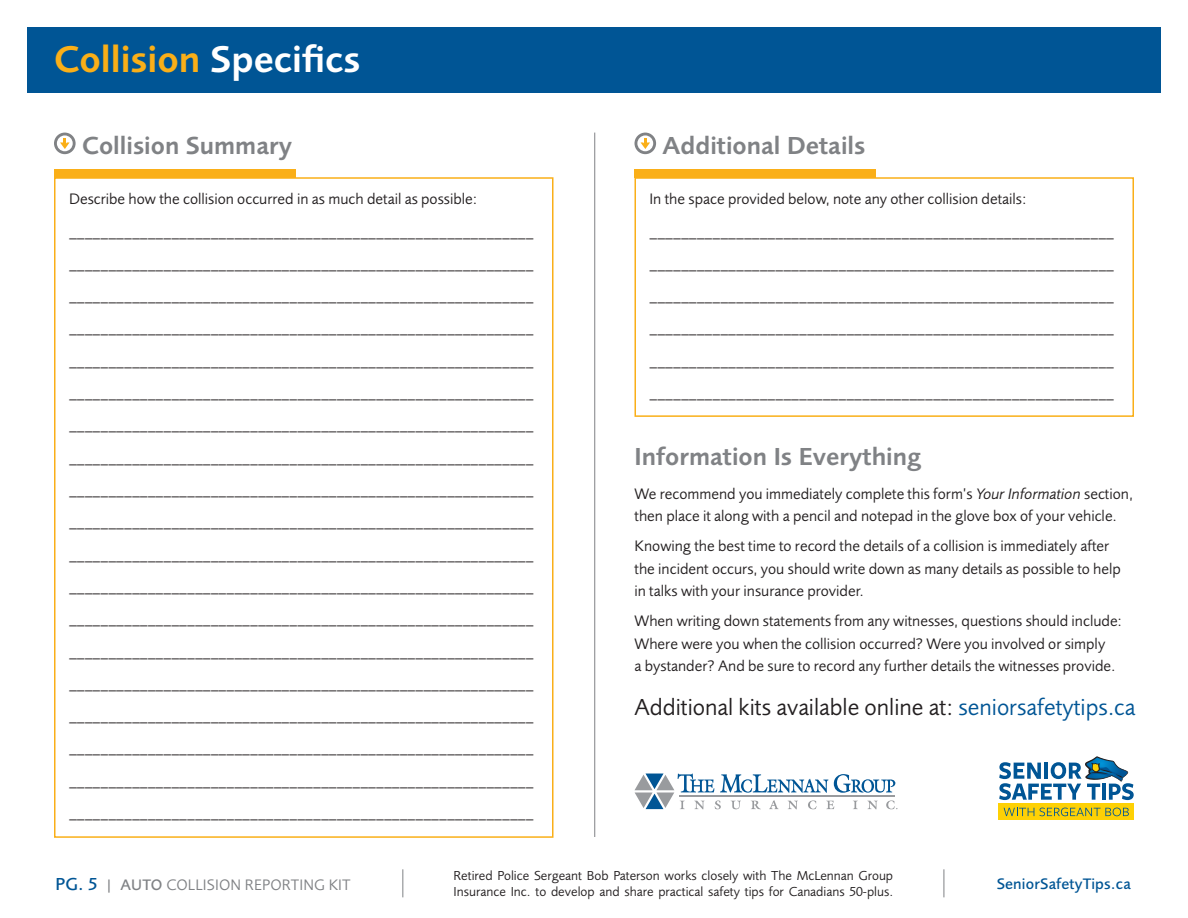
<style>
.page{position:relative;width:1188px;height:918px;background:#fff}
.page>*{position:absolute;margin:0;border:0;box-sizing:border-box;transform-origin:0 0}
.Foundry_Sans_Body_Su{font:600 38.4px "Foundry Sans";color:#faaf18}
.Foundry_Sans_Body_Su-2{font:600 25.5px "Foundry Sans";color:#808285}
.t1{font:24px "Foundry Sans";color:#231f20}
.Checkmark_Bullet_Lis{font:15.75px "Foundry Sans";color:#231f20}
.Body_Copy{font:15.75px/22.5px "Foundry Sans";color:#231f20}
.Checkmark_Bullet_Lis-2{font:15.75px "Foundry Sans";letter-spacing:.01em;color:#808285}
.Checkmark_Bullet_Lis-3{font:500 15.75px "Foundry Sans";letter-spacing:.01em;color:#005595}
.Checkmark_Bullet_Lis-4{font:13.5px/16.5px "Foundry Sans";color:#231f20}
.s1{color:#fff}
.s2{font-style:italic}
.s3{color:#005595}
.s4{font-weight:500;font-size:18px;color:#005595}
.s5{font-weight:500}
</style>
<div class="page">
<div style="left:27px;top:27px;width:1134px;height:65px;background:#005595"></div>
<hr style="left:594px;top:133px;width:1px;height:704px;background:#808285">
<div style="left:54px;top:177px;width:500px;height:661px;border:2px solid #faaf18"></div>
<svg style="left:54px;top:133px;width:22px;height:21px"></svg>
<div style="left:54px;top:169px;width:241px;height:8px;background:#faaf18"></div>
<div style="left:634px;top:177px;width:500px;height:240px;border:2px solid #faaf18"></div>
<svg style="left:635px;top:133px;width:21px;height:21px"></svg>
<div style="left:634px;top:169px;width:242px;height:8px;background:#faaf18"></div>
<svg style="left:403px;top:869px;width:1px;height:28px"></svg>
<svg style="left:944px;top:869px;width:1px;height:28px"></svg>
<svg style="left:635px;top:774px;width:262px;height:35px"></svg>
<div style="left:999px;top:804px;width:135px;height:16px;background:#fed105"></div>
<svg style="left:1004px;top:808px;width:125px;height:8px"></svg>
<svg style="left:999px;top:756px;width:135px;height:44px"></svg>
<p class="Foundry_Sans_Body_Su" style="left:54px;top:37px;width:308px">Collision <span class="s1">Specifics</span></p>
<p class="Foundry_Sans_Body_Su-2" style="left:82px;top:131px;width:211px">Collision Summary</p>
<p class="Checkmark_Bullet_Lis" style="left:69px;top:190px;width:410px">Describe how the collision occurred in as much detail as possible:</p>
<p class="Checkmark_Bullet_Lis" style="left:69px;top:222px;width:466px">___________________________________________________________</p>
<p class="Checkmark_Bullet_Lis" style="left:69px;top:254px;width:466px">___________________________________________________________</p>
<p class="Checkmark_Bullet_Lis" style="left:69px;top:287px;width:466px">___________________________________________________________</p>
<p class="Checkmark_Bullet_Lis" style="left:69px;top:319px;width:466px">___________________________________________________________</p>
<p class="Checkmark_Bullet_Lis" style="left:69px;top:351px;width:466px">___________________________________________________________</p>
<p class="Checkmark_Bullet_Lis" style="left:69px;top:384px;width:466px">___________________________________________________________</p>
<p class="Checkmark_Bullet_Lis" style="left:69px;top:416px;width:466px">___________________________________________________________</p>
<p class="Checkmark_Bullet_Lis" style="left:69px;top:448px;width:466px">___________________________________________________________</p>
<p class="Checkmark_Bullet_Lis" style="left:69px;top:481px;width:466px">___________________________________________________________</p>
<p class="Checkmark_Bullet_Lis" style="left:69px;top:513px;width:466px">___________________________________________________________</p>
<p class="Checkmark_Bullet_Lis" style="left:69px;top:545px;width:466px">___________________________________________________________</p>
<p class="Checkmark_Bullet_Lis" style="left:69px;top:578px;width:466px">___________________________________________________________</p>
<p class="Checkmark_Bullet_Lis" style="left:69px;top:610px;width:466px">___________________________________________________________</p>
<p class="Checkmark_Bullet_Lis" style="left:69px;top:642px;width:466px">___________________________________________________________</p>
<p class="Checkmark_Bullet_Lis" style="left:69px;top:674px;width:466px">___________________________________________________________</p>
<p class="Checkmark_Bullet_Lis" style="left:69px;top:707px;width:466px">___________________________________________________________</p>
<p class="Checkmark_Bullet_Lis" style="left:69px;top:739px;width:466px">___________________________________________________________</p>
<p class="Checkmark_Bullet_Lis" style="left:69px;top:771px;width:466px">___________________________________________________________</p>
<p class="Checkmark_Bullet_Lis" style="left:69px;top:804px;width:466px">___________________________________________________________</p>
<p class="Foundry_Sans_Body_Su-2" style="left:663px;top:131px;width:204px">Additional Details</p>
<p class="Checkmark_Bullet_Lis" style="left:650px;top:190px;width:379px">In the space provided below, note any other collision details:</p>
<p class="Checkmark_Bullet_Lis" style="left:650px;top:222px;width:466px">___________________________________________________________</p>
<p class="Checkmark_Bullet_Lis" style="left:650px;top:254px;width:466px">___________________________________________________________</p>
<p class="Checkmark_Bullet_Lis" style="left:650px;top:287px;width:466px">___________________________________________________________</p>
<p class="Checkmark_Bullet_Lis" style="left:650px;top:319px;width:466px">___________________________________________________________</p>
<p class="Checkmark_Bullet_Lis" style="left:650px;top:351px;width:466px">___________________________________________________________</p>
<p class="Checkmark_Bullet_Lis" style="left:650px;top:384px;width:466px">___________________________________________________________</p>
<p class="Foundry_Sans_Body_Su-2" style="left:634px;top:442px;width:288px">Information Is Everything</p>
<p class="Body_Copy" style="left:634px;top:482px;width:500px">We recommend you immediately complete this form’s <span class="s2">Your Information</span> section, then place it along with a pencil and notepad in the glove box of your vehicle.</p>
<p class="Body_Copy" style="left:634px;top:535px;width:488px">Knowing the best time to record the details of a collision is immediately after the incident occurs, you should write down as many details as possible to help in talks with your insurance provider.</p>
<p class="Body_Copy" style="left:634px;top:610px;width:489px">When writing down statements from any witnesses, questions should include:<br>Where were you when the collision occurred? Were you involved or simply<br>a bystander? And be sure to record any further details the witnesses provide.</p>
<p class="t1" style="left:634px;top:693px;width:502px">Additional kits available online at: <span class="s3">seniorsafetytips.ca</span></p>
<p class="Checkmark_Bullet_Lis-4" style="left:454px;top:867px;width:441px">Retired Police Sergeant Bob Paterson works closely with The McLennan Group<br>Insurance Inc. to develop and share practical safety tips for Canadians 50-plus.</p>
<p class="Checkmark_Bullet_Lis-2" style="left:56px;top:876px;width:297px"><span class="s4">PG. 5</span> | <span class="s5">AUTO</span> COLLISION REPORTING KIT</p>
<p class="Checkmark_Bullet_Lis-3" style="left:997px;top:875px;width:136px">SeniorSafetyTips.ca</p>
</div>
